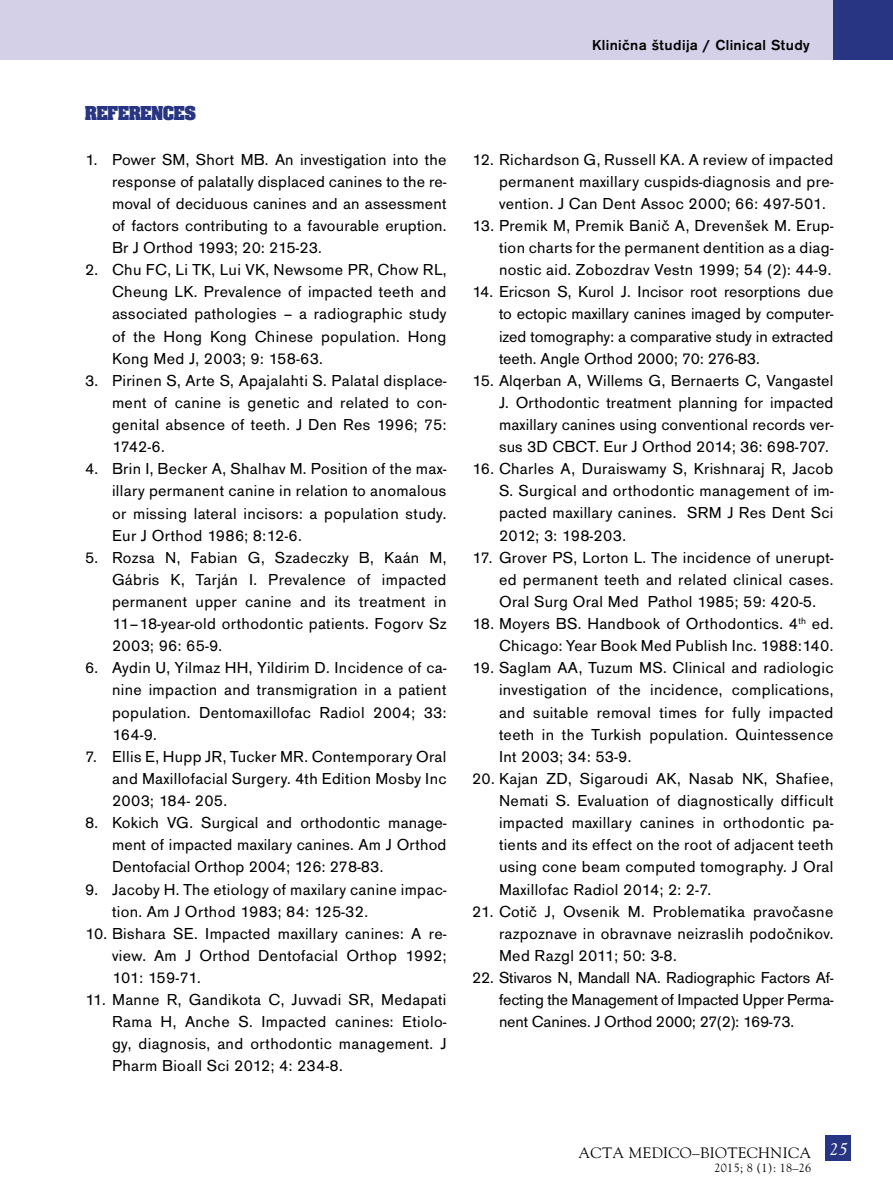
<style>
.page{position:relative;width:893px;height:1191px;background:#fff}
.page>*{position:absolute;margin:0;border:0;box-sizing:border-box;transform-origin:0 0}
.t1{font:700 21px "Aachen PCE";color:#283583}
.t2{font:italic 18px "Goudy Old Sty TCE";color:#fff}
.t3{font:16.5px/22px "Accius TCE";letter-spacing:.02em;color:#000;text-align:justify}
.t4{font:500 15px "Accius TCE";letter-spacing:.025em;color:#000}
.t5{font:15px "MM Goudy";letter-spacing:.025em;color:#000}
.t6{font:12px "MM Goudy";letter-spacing:.025em;color:#000}
</style>
<div class="page">
<div style="left:0;top:0;width:833px;height:60px;background:#d3d0e7"></div>
<div style="left:833px;top:0;width:60px;height:60px;background:#283583"></div>
<div style="left:825px;top:1135px;width:26px;height:26px;background:#283583"></div>
<p class="t1" style="left:85px;top:103px;width:112px">REFERENCES</p>
<p class="t3" style="left:112px;top:148px;width:336px;text-indent:-27px">1. Power SM, Short MB. An investigation into the response of palatally displaced canines to the re&shy;moval of deciduous canines and an assessment of factors contributing to a favourable eruption.<br>Br J Orthod 1993; 20: 215-23.</p>
<p class="t3" style="left:112px;top:259px;width:336px;text-indent:-27px">2. Chu FC, Li TK, Lui VK, Newsome PR, Chow RL, Cheung LK. Prevalence of impacted teeth and associated pathologies – a radiographic study of the Hong Kong Chinese population. Hong Kong Med J, 2003; 9: 158-63.</p>
<p class="t3" style="left:112px;top:369px;width:336px;text-indent:-27px">3. Pirinen S, Arte S, Apajalahti S. Palatal displace&shy;ment of canine is genetic and related to con&shy;genital absence of teeth. J Den Res 1996; 75:<br>1742-6.</p>
<p class="t3" style="left:112px;top:458px;width:336px;text-indent:-27px">4. Brin I, Becker A, Shalhav M. Position of the max&shy;illary permanent canine in relation to anomalous or missing lateral incisors: a population study.<br>Eur J Orthod 1986; 8:12-6.</p>
<p class="t3" style="left:112px;top:546px;width:336px;text-indent:-27px">5. Rozsa N, Fabian G, Szadeczky B, Kaán M, Gábris K, Tarján I. Prevalence of impacted permanent upper canine and its treatment in 11–18-year-old orthodontic patients. Fogorv Sz 2003; 96: 65-9.</p>
<p class="t3" style="left:112px;top:657px;width:336px;text-indent:-27px">6. Aydin U, Yilmaz HH, Yildirim D. Incidence of ca&shy;nine impaction and transmigration in a patient population. Dentomaxillofac Radiol 2004; 33:<br>164-9.</p>
<p class="t3" style="left:112px;top:745px;width:336px;text-indent:-27px">7. Ellis E, Hupp JR, Tucker MR. Contemporary Oral and Maxillofacial Surgery. 4th Edition Mosby Inc 2003; 184- 205.</p>
<p class="t3" style="left:112px;top:812px;width:336px;text-indent:-27px">8. Kokich VG. Surgical and orthodontic manage&shy;ment of impacted maxilary canines. Am J Orthod Dentofacial Orthop 2004; 126: 278-83.</p>
<p class="t3" style="left:112px;top:878px;width:336px;text-indent:-27px">9. Jacoby H. The etiology of maxilary canine impac&shy;tion. Am J Orthod 1983; 84: 125-32.</p>
<p class="t3" style="left:112px;top:922px;width:336px;text-indent:-27px">10. Bishara SE. Impacted maxillary canines: A re&shy;view. Am J Orthod Dentofacial Orthop 1992; 101: 159-71.</p>
<p class="t3" style="left:112px;top:988px;width:336px;text-indent:-27px">11. Manne R, Gandikota C, Juvvadi SR, Medapati Rama H, Anche S. Impacted canines: Etiolo&shy;gy, diagnosis, and orthodontic management. J Pharm Bioall Sci 2012; 4: 234-8.</p>
<p class="t4" style="left:592px;top:36px;width:219px">Klinična študija / Clinical Study</p>
<p class="t3" style="left:499px;top:148px;width:336px;text-indent:-27px">12. Richardson G, Russell KA. A review of impacted permanent maxillary cuspids-diagnosis and pre&shy;vention. J Can Dent Assoc 2000; 66: 497-501.</p>
<p class="t3" style="left:499px;top:215px;width:336px;text-indent:-27px">13. Premik M, Premik Banič A, Drevenšek M. Erup&shy;tion charts for the permanent dentition as a diag&shy;nostic aid. Zobozdrav Vestn 1999; 54 (2): 44-9.</p>
<p class="t3" style="left:499px;top:281px;width:336px;text-indent:-27px">14. Ericson S, Kurol J. Incisor root resorptions due to ectopic maxillary canines imaged by computer&shy;ized tomography: a comparative study in extracted teeth. Angle Orthod 2000; 70: 276-83.</p>
<p class="t3" style="left:499px;top:369px;width:336px;text-indent:-27px">15. Alqerban A, Willems G, Bernaerts C, Vangastel J. Orthodontic treatment planning for impacted maxillary canines using conventional records ver&shy;sus 3D CBCT. Eur J Orthod 2014; 36: 698-707.</p>
<p class="t3" style="left:499px;top:458px;width:336px;text-indent:-27px">16. Charles A, Duraiswamy S, Krishnaraj R, Jacob S. Surgical and orthodontic management of im&shy;pacted maxillary canines. SRM J Res Dent Sci 2012; 3: 198-203.</p>
<p class="t3" style="left:499px;top:546px;width:336px;text-indent:-27px">17. Grover PS, Lorton L. The incidence of unerupt&shy;ed permanent teeth and related clinical cases.<br>Oral Surg Oral Med Pathol 1985; 59: 420-5.</p>
<p class="t3" style="left:472px;top:613px;width:363px;text-align:right">18. Moyers BS. Handbook of Orthodontics. 4<sup>th</sup> ed.<br>Chicago: Year Book Med Publish Inc. 1988:140.</p>
<p class="t3" style="left:499px;top:657px;width:336px;text-indent:-27px">19. Saglam AA, Tuzum MS. Clinical and radiologic investigation of the incidence, complications, and suitable removal times for fully impacted teeth in the Turkish population. Quintessence Int 2003; 34: 53-9.</p>
<p class="t3" style="left:499px;top:767px;width:336px;text-indent:-27px">20. Kajan ZD, Sigaroudi AK, Nasab NK, Shafiee, Nemati S. Evaluation of diagnostically difficult impacted maxillary canines in orthodontic pa&shy;tients and its effect on the root of adjacent teeth using cone beam computed tomography. J Oral Maxillofac Radiol 2014; 2: 2-7.</p>
<p class="t3" style="left:499px;top:900px;width:336px;text-indent:-27px">21. Cotič J, Ovsenik M. Problematika pravočasne razpoznave in obravnave neizraslih podočnikov.<br>Med Razgl 2011; 50: 3-8.</p>
<p class="t3" style="left:499px;top:966px;width:336px;text-indent:-27px">22. Stivaros N, Mandall NA. Radiographic Factors Af&shy;fecting the Management of Impacted Upper Perma&shy;nent Canines. J Orthod 2000; 27(2): 169-73.</p>
<p class="t5" style="left:578px;top:1143px;width:234px">ACTA MEDICO–BIOTECHNICA</p>
<p class="t6" style="left:714px;top:1160px;width:98px">2015; 8 (1): 18–26</p>
<p class="t2" style="left:829px;top:1139px;width:19px">25</p>
</div>
